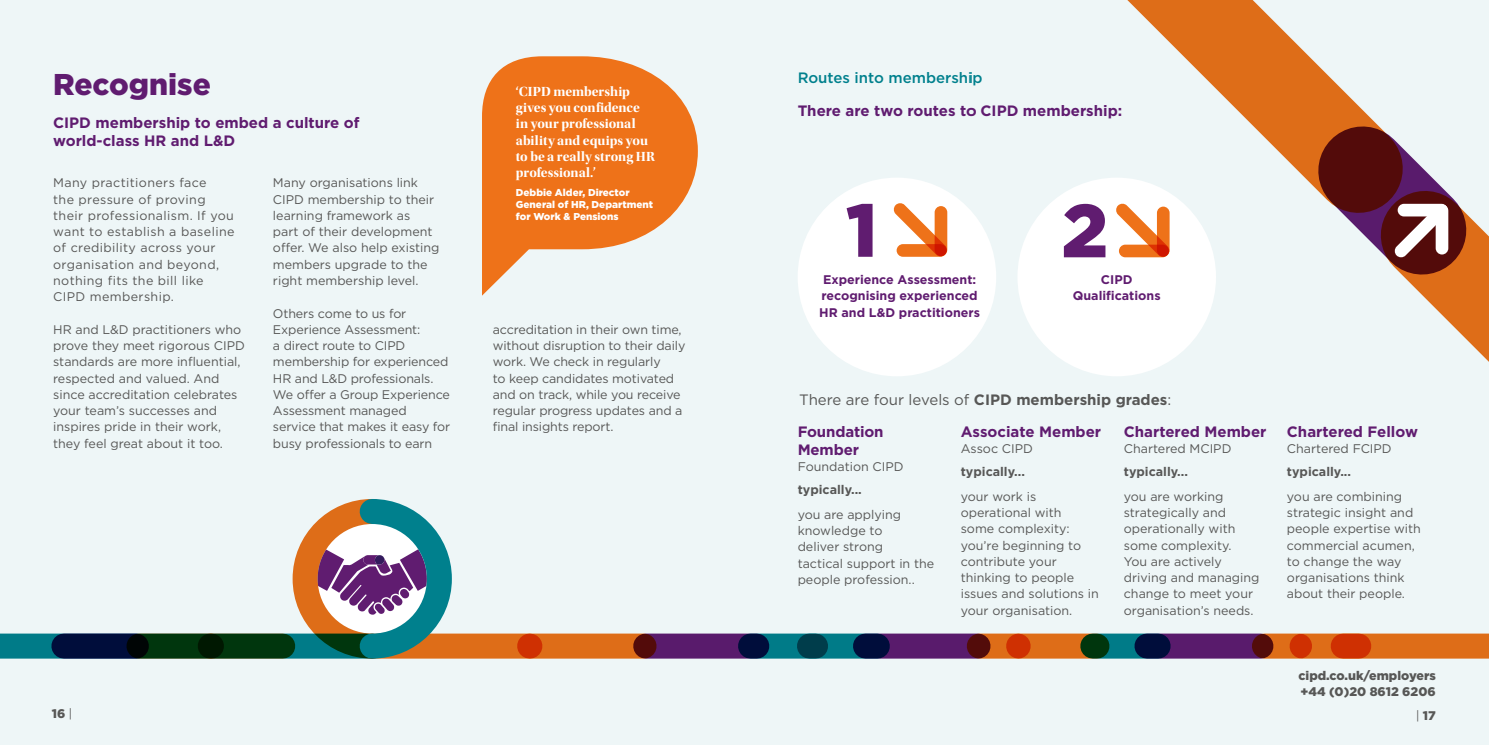
<style>
.page{position:relative;width:1489px;height:745px;background:#fff}
.page>*{position:absolute;margin:0;border:0;box-sizing:border-box;transform-origin:0 0}
.t1{font:900 30px "Gotham";color:#601c70}
.t2{font:700 15px/18px "Gotham";color:#601c70}
.body_copy{font:15px "Gotham";color:#575756}
.H2-b{font:500 15px "Gotham";color:#00808d}
.quote{font:13.75px/16.2px "Utopia Std Bold Disp";color:#fff}
.body_copy-2{font:12.5px/16.2px "Gotham";color:#575756}
.body_copy-3{font:12.5px/16.2px "Gotham";letter-spacing:.03em;color:#575756}
.t3{font:700 12.5px/16.2px "Gotham";color:#601c70}
.Intro{font:12.5px "Gotham";color:#575756}
.t4{font:700 12.5px "Gotham";color:#575756}
.body_copy-4{font:900 12.5px "Gotham";color:#575756}
.quote_name{font:900 10px/12px "Gotham";color:#fff}
.s1{font-weight:700}
.s2{font-family:"Gotham Narrow";font-weight:400}
</style>
<div class="page">
<div style="left:0;top:0;width:1488px;height:744px;background:#eef6f7"></div>
<svg style="left:0;top:633px;width:291px;height:25px;background:#05646f"></svg>
<svg style="left:64px;top:633px;width:72px;height:25px;background:#041039"></svg>
<svg style="left:139px;top:633px;width:71px;height:25px;background:#05300f"></svg>
<svg style="left:210px;top:633px;width:73px;height:25px;background:#05350f"></svg>
<svg style="left:464px;top:633px;width:65px;height:25px;background:#dc671a"></svg>
<svg style="left:529px;top:633px;width:115px;height:25px;background:#d3631a"></svg>
<svg style="left:645px;top:633px;width:105px;height:25px;background:#541d62"></svg>
<svg style="left:750px;top:633px;width:59px;height:25px"></svg>
<svg style="left:809px;top:633px;width:56px;height:25px"></svg>
<svg style="left:865px;top:633px;width:112px;height:25px;background:#4a1c5f"></svg>
<svg style="left:979px;top:633px;width:39px;height:25px"></svg>
<svg style="left:1018px;top:633px;width:74px;height:25px;background:#c16118"></svg>
<svg style="left:1092px;top:633px;width:54px;height:25px"></svg>
<svg style="left:1146px;top:633px;width:114px;height:25px;background:#4b1c61"></svg>
<svg style="left:1264px;top:633px;width:35px;height:25px"></svg>
<svg style="left:1301px;top:633px;width:41px;height:25px"></svg>
<svg style="left:1342px;top:633px;width:146px;height:25px;background:#db6518"></svg>
<svg style="left:1127px;top:0;width:225px;height:239px"></svg>
<svg style="left:1434px;top:307px;width:54px;height:54px"></svg>
<svg style="left:1285px;top:99px;width:203px;height:208px"></svg>
<div style="left:1435px;top:204px;width:13px;height:50px;background:#fff;border-radius:6px"></div>
<div style="left:1397px;top:204px;width:50px;height:12px;background:#fff;border-radius:6px"></div>
<div style="left:797px;top:177px;width:199px;height:199px;background:#fff;border-radius:50%"></div>
<svg style="left:893px;top:203px;width:54px;height:54px"></svg>
<div style="left:896px;top:244px;width:50px;height:12px;background:#ee7219;border-radius:6px"></div>
<svg style="left:934px;top:206px;width:13px;height:50px"></svg>
<svg style="left:846px;top:204px;width:26px;height:52px"></svg>
<div style="left:1017px;top:177px;width:198px;height:199px;background:#fff;border-radius:50%"></div>
<svg style="left:1116px;top:203px;width:53px;height:54px"></svg>
<div style="left:1118px;top:244px;width:50px;height:13px;background:#ee7219;border-radius:6px"></div>
<svg style="left:1156px;top:206px;width:13px;height:50px"></svg>
<svg style="left:1063px;top:204px;width:42px;height:53px"></svg>
<svg style="left:291px;top:499px;width:173px;height:160px"></svg>
<svg style="left:482px;top:56px;width:216px;height:239px;fill:#ee7219"></svg>
<p class="t1" style="left:53px;top:64px;width:159px">Recognise</p>
<p class="t2" style="left:53px;top:113px;width:308px">CIPD membership to embed a culture of world-class HR and L&amp;D</p>
<p class="body_copy-2" style="left:273px;top:174px;width:168px">Many organisations link<br>CIPD membership to their learning framework as<br>part of their development offer. We also help existing members upgrade to the right membership level.</p>
<p class="body_copy-2" style="left:273px;top:304px;width:179px">Others come to us for<br>Experience Assessment:<br>a direct route to CIPD membership for experienced<br>HR and L&amp;D professionals.<br>We offer a Group Experience<br>Assessment managed service that makes it easy for busy professionals to earn</p>
<p class="quote" style="left:516px;top:83px;width:141px">‘CIPD membership gives you confidence in your professional ability and equips you to be a really strong HR professional.’</p>
<p class="quote_name" style="left:516px;top:186px;width:139px">Debbie Alder, Director<br>General of HR, Department for Work &amp; Pensions</p>
<p class="body_copy-3" style="left:53px;top:174px;width:183px">Many practitioners face<br>the pressure of proving their professionalism. If you want to establish a baseline of credibility across your organisation and beyond, nothing fits the bill like<br>CIPD membership.</p>
<p class="body_copy-2" style="left:53px;top:321px;width:193px">HR and L&amp;D practitioners who prove they meet rigorous CIPD standards are more influential, respected and valued. And since accreditation celebrates your team’s successes and inspires pride in their work, they feel great about it too.</p>
<p class="body_copy-2" style="left:493px;top:321px;width:194px">accreditation in their own time, without disruption to their daily work. We check in regularly<br>to keep candidates motivated and on track, while you receive regular progress updates and a final insights report.</p>
<p class="H2-b" style="left:797px;top:68px;width:186px">Routes into membership</p>
<p class="t2" style="left:797px;top:101px;width:326px">There are two routes to CIPD membership:</p>
<p class="t3" style="left:819px;top:271px;width:162px">Experience Assessment: recognising experienced<br>HR and L&amp;D practitioners</p>
<p class="t3" style="left:1072px;top:271px;width:89px;text-align:center">CIPD<br>Qualifications</p>
<p class="body_copy" style="left:799px;top:390px;width:373px">There are four levels of <span class="s1">CIPD membership grades</span>:</p>
<p class="t2" style="left:797px;top:422px;width:87px">Foundation<br>Member</p>
<p class="Intro" style="left:797px;top:458px;width:107px">Foundation CIPD</p>
<p class="t4" style="left:797px;top:481px;width:66px">typically...</p>
<p class="body_copy-2" style="left:797px;top:505px;width:138px">you are applying knowledge to<br>deliver strong<br>tactical support in the people profession..</p>
<p class="t2" style="left:960px;top:422px;width:142px">Associate Member</p>
<p class="Intro" style="left:960px;top:440px;width:74px">Assoc CIPD</p>
<p class="t4" style="left:960px;top:463px;width:66px">typically...</p>
<p class="body_copy-2" style="left:960px;top:487px;width:140px">your work is operational with<br>some complexity: you’re beginning to contribute your thinking to people issues and solutions in your organisation.</p>
<p class="t2" style="left:1123px;top:422px;width:144px">Chartered Member</p>
<p class="Intro" style="left:1123px;top:440px;width:109px">Chartered MCIPD</p>
<p class="t4" style="left:1123px;top:463px;width:66px">typically...</p>
<p class="body_copy-2" style="left:1123px;top:487px;width:137px">you are working strategically and operationally with some complexity.<br>You are actively driving and managing change to meet your organisation’s needs.</p>
<p class="t2" style="left:1286px;top:422px;width:132px">Chartered Fellow</p>
<p class="Intro" style="left:1286px;top:440px;width:106px">Chartered FCIPD</p>
<p class="t4" style="left:1286px;top:463px;width:66px">typically...</p>
<p class="body_copy-2" style="left:1286px;top:487px;width:135px">you are combining strategic insight and people expertise with commercial acumen, to change the way organisations think about their people.</p>
<p class="body_copy-4" style="left:1298px;top:666px;width:139px">cipd.co.uk/employers</p>
<p class="body_copy-4" style="left:1300px;top:683px;width:137px">+44 (0)20 8612 6206</p>
<p class="body_copy-4" style="left:52px;top:704px;width:22px">16 <span class="s2">|</span></p>
<p class="body_copy-4" style="left:1415px;top:706px;width:21px"><span class="s2">|</span> 17</p>
</div>
